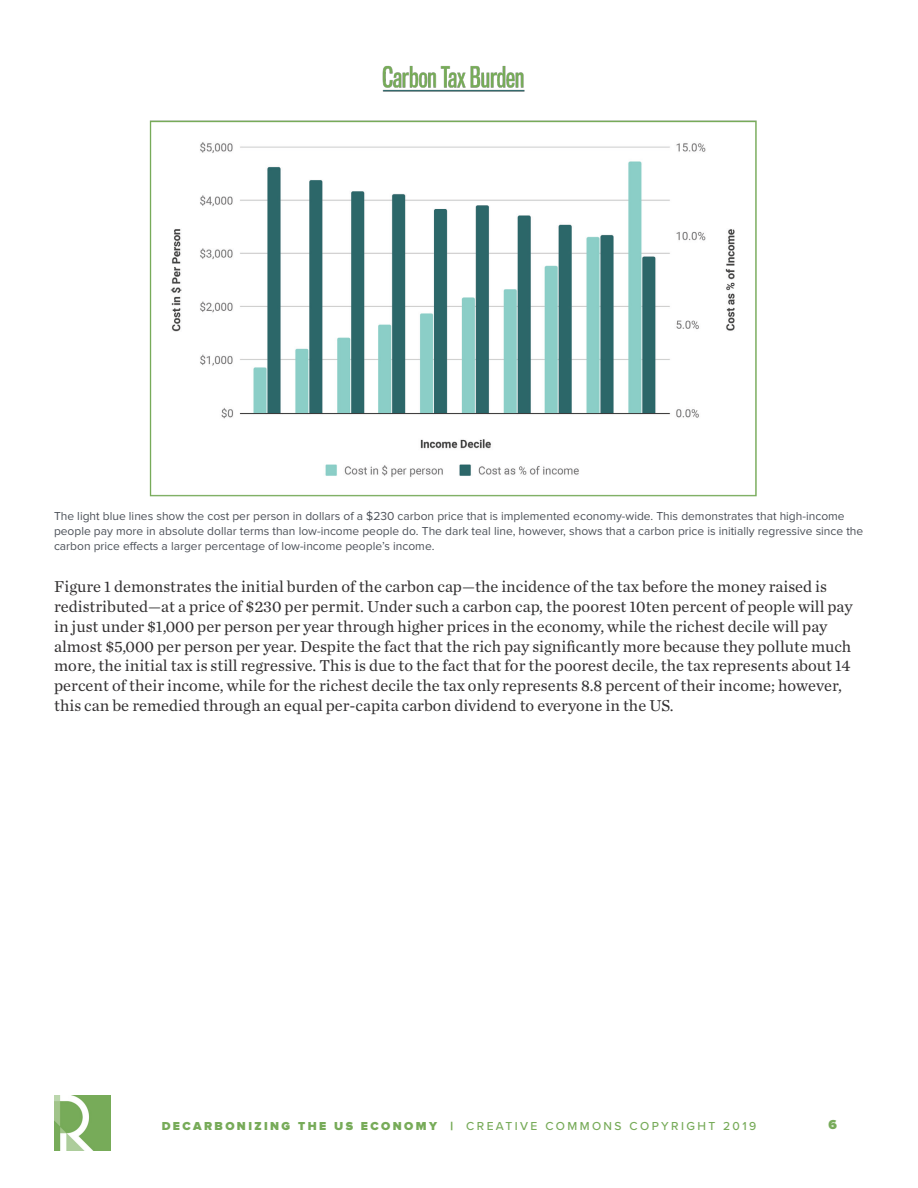
<style>
.page{position:relative;width:918px;height:1188px;background:#fff}
.page>*{position:absolute;margin:0;border:0;box-sizing:border-box;transform-origin:0 0}
.t1{font:16.5px/19.8px "Chronicle Text G1";color:#333132}
.t2{font:900 13.5px "Proxima Nova";color:#77ab59}
.Source_Caption{font:12px/15px "Proxima Nova";color:#4c5159}
.t3{font:500 12px "Proxima Nova";letter-spacing:.2em;color:#77ab59}
.s1{font-weight:900}
</style>
<div class="page">
<img style="left:54px;top:1095px;width:57px;height:55px">
<img style="left:149px;top:65px;width:608px;height:432px">
<p class="Source_Caption" style="left:54px;top:510px;width:811px">The light blue lines show the cost per person in dollars of a $230 carbon price that is implemented economy-wide. This demonstrates that high-income people pay more in absolute dollar terms than low-income people do. The dark teal line, however, shows that a carbon price is initially regressive since the carbon price effects a larger percentage of low-income people’s income.</p>
<p class="t1" style="left:54px;top:576px;width:800px">Figure 1 demonstrates the initial burden of the carbon cap—the incidence of the tax before the money raised is redistributed—at a price of $230 per permit. Under such a carbon cap, the poorest 10ten percent of people will pay in just under $1,000 per person per year through higher prices in the economy, while the richest decile will pay almost $5,000 per person per year. Despite the fact that the rich pay significantly more because they pollute much more, the initial tax is still regressive. This is due to the fact that for the poorest decile, the tax represents about 14 percent of their income, while for the richest decile the tax only represents 8.8 percent of their income; however, this can be remedied through an equal per-capita carbon dividend to everyone in the US.</p>
<p class="t3" style="left:162px;top:1117px;width:596px"><span class="s1">DECARBONIZING THE US ECONOMY |</span> CREATIVE COMMONS COPYRIGHT 2019</p>
<p class="t2" style="left:828px;top:1119px;width:10px">6</p>
</div>
